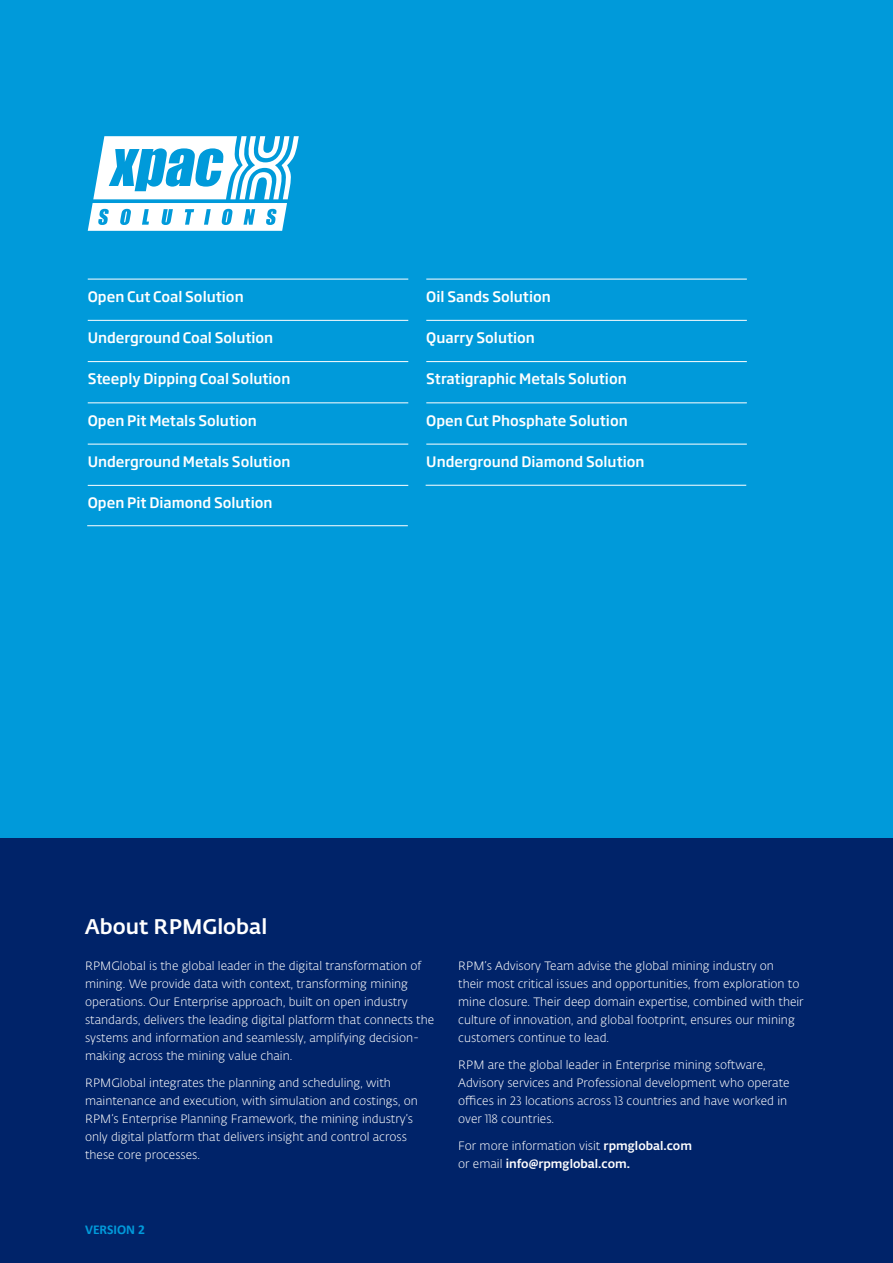
<style>
.page{position:relative;width:893px;height:1263px;background:#fff}
.page>*{position:absolute;margin:0;border:0;box-sizing:border-box;transform-origin:0 0}
.Sub_Heading{font:500 21px "Fedra Sans Alt Std";color:#fff}
.XPAC_SOLUTIONS{font:500 14.25px "Soho Gothic Pro";color:#fff}
.t1{font:700 13.5px "Calibri";color:#009ada}
.Body{font:300 12px/18px "Fedra Sans Alt Std";color:#fff}
.Body-2{font:500 12px/18px "Fedra Sans Alt Std";color:#fff}
.s1{font-weight:300}
</style>
<div class="page">
<div style="left:0;top:835px;width:893px;height:428px;background:#002369"></div>
<div style="left:0;top:0;width:893px;height:837px;background:#009ada"></div>
<hr style="left:88px;top:279px;width:320px;height:1px;background:#fff">
<hr style="left:88px;top:320px;width:320px;height:1px;background:#fff">
<hr style="left:88px;top:361px;width:320px;height:1px;background:#fff">
<hr style="left:88px;top:402px;width:320px;height:1px;background:#fff">
<hr style="left:88px;top:444px;width:320px;height:1px;background:#fff">
<hr style="left:88px;top:485px;width:320px;height:1px;background:#fff">
<hr style="left:426px;top:279px;width:321px;height:1px;background:#fff">
<hr style="left:426px;top:320px;width:321px;height:1px;background:#fff">
<hr style="left:426px;top:361px;width:321px;height:1px;background:#fff">
<hr style="left:426px;top:402px;width:321px;height:1px;background:#fff">
<hr style="left:426px;top:444px;width:321px;height:1px;background:#fff">
<svg style="left:88px;top:136px;width:211px;height:95px"></svg>
<hr style="left:426px;top:485px;width:320px;height:1px;background:#fff">
<hr style="left:87px;top:525px;width:321px;height:1px;background:#fff">
<p class="XPAC_SOLUTIONS" style="left:88px;top:285px;width:157px">Open Cut Coal Solution</p>
<p class="XPAC_SOLUTIONS" style="left:88px;top:327px;width:187px">Underground Coal Solution</p>
<p class="XPAC_SOLUTIONS" style="left:88px;top:368px;width:204px">Steeply Dipping Coal Solution</p>
<p class="XPAC_SOLUTIONS" style="left:88px;top:409px;width:171px">Open Pit Metals Solution</p>
<p class="XPAC_SOLUTIONS" style="left:88px;top:450px;width:204px">Underground Metals Solution</p>
<p class="XPAC_SOLUTIONS" style="left:88px;top:492px;width:186px">Open Pit Diamond Solution</p>
<p class="XPAC_SOLUTIONS" style="left:426px;top:285px;width:126px">Oil Sands Solution</p>
<p class="XPAC_SOLUTIONS" style="left:426px;top:327px;width:110px">Quarry Solution</p>
<p class="XPAC_SOLUTIONS" style="left:426px;top:368px;width:202px">Stratigraphic Metals Solution</p>
<p class="XPAC_SOLUTIONS" style="left:426px;top:409px;width:203px">Open Cut Phosphate Solution</p>
<p class="XPAC_SOLUTIONS" style="left:426px;top:450px;width:220px">Underground Diamond Solution</p>
<p class="Sub_Heading" style="left:85px;top:914px;width:184px">About RPMGlobal</p>
<p class="Body" style="left:85px;top:957px;width:351px">RPMGlobal is the global leader in the digital transformation of mining. We provide data with context, transforming mining operations. Our Enterprise approach, built on open industry standards, delivers the leading digital platform that connects the systems and information and seamlessly, amplifying decision&shy;making across the mining value chain.</p>
<p class="Body" style="left:85px;top:1074px;width:334px">RPMGlobal integrates the planning and scheduling, with maintenance and execution, with simulation and costings, on RPM’s Enterprise Planning Framework, the mining industry’s only digital platform that delivers insight and control across these core processes.</p>
<p class="t1" style="left:85px;top:1221px;width:61px">VERSION 2</p>
<p class="Body" style="left:458px;top:957px;width:347px">RPM’s Advisory Team advise the global mining industry on<br>their most critical issues and opportunities, from exploration to mine closure. Their deep domain expertise, combined with their culture of innovation, and global footprint, ensures our mining customers continue to lead.</p>
<p class="Body" style="left:458px;top:1056px;width:333px">RPM are the global leader in Enterprise mining software, Advisory services and Professional development who operate offices in 23 locations across 13 countries and have worked in over 118 countries.</p>
<p class="Body-2" style="left:458px;top:1137px;width:235px"><span class="s1">For more information visit</span> rpmglobal.com <span class="s1">or email</span> info@rpmglobal.com.</p>
</div>
